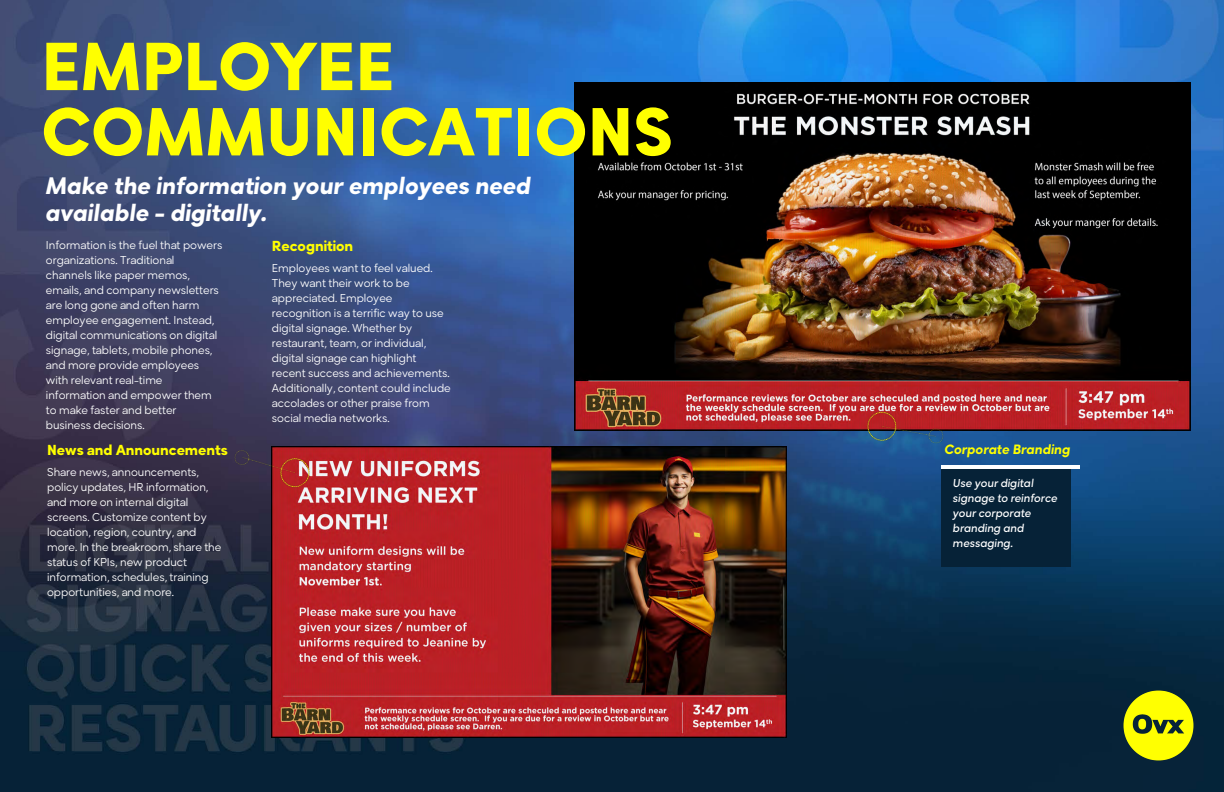
<style>
.page{position:relative;width:1224px;height:792px;background:#fff}
.page>*{position:absolute;margin:0;border:0;box-sizing:border-box;transform-origin:0 0}
.t1{font:900 65.3px/65.3px "Rozanova HUM";color:#ff0}
.t2{font:italic 900 23px/27px "Rozanova HUM";color:#fff}
.t3{font:900 14px "Rozanova HUM";color:#ff0}
.t4{font:italic 800 13px "Rozanova GEO";color:#ff0}
.t5{font:300 11px/15px "Rozanova HUM";color:#fff}
.t6{font:italic 600 11px/15px "Rozanova GEO";color:#fff}
</style>
<div class="page">
<img style="left:0;top:0;width:1224px;height:792px">
<img style="left:272px;top:446px;width:514px;height:292px">
<div style="left:941px;top:466px;width:129px;height:100px;background:#062237"></div>
<hr style="left:942px;top:466px;width:138px;height:3px;background:#fff">
<img style="left:575px;top:82px;width:616px;height:349px">
<img style="left:859px;top:384px;width:94px;height:94px">
<img style="left:1121px;top:688px;width:74px;height:74px">
<img style="left:224px;top:418px;width:93px;height:93px">
<p class="t1" style="left:41px;top:35px;width:633px">EMPLOYEE<br>COMMUNICATIONS</p>
<p class="t2" style="left:46px;top:172px;width:487px">Make the information your employees need available - digitally.</p>
<p class="t3" style="left:272px;top:238px;width:83px">Recognition</p>
<p class="t5" style="left:272px;top:261px;width:180px">Employees want to feel valued.<br>They want their work to be appreciated. Employee recognition is a terrific way to use digital signage. Whether by restaurant, team, or individual, digital signage can highlight recent success and achievements.<br>Additionally, content could include accolades or other praise from social media networks.</p>
<p class="t5" style="left:46px;top:237px;width:178px">Information is the fuel that powers organizations. Traditional channels like paper memos, emails, and company newsletters are long gone and often harm employee engagement. Instead, digital communications on digital signage, tablets, mobile phones, and more provide employees with relevant real-time information and empower them to make faster and better business decisions.</p>
<p class="t3" style="left:47px;top:442px;width:182px">News and Announcements</p>
<p class="t5" style="left:47px;top:465px;width:176px">Share news, announcements, policy updates, HR information, and more on internal digital screens. Customize content by location, region, country, and more. In the breakroom, share the status of KPIs, new product information, schedules, training opportunities, and more.</p>
<p class="t4" style="left:944px;top:442px;width:128px">Corporate Branding</p>
<p class="t6" style="left:953px;top:476px;width:106px">Use your digital signage to reinforce your corporate branding and messaging.</p>
</div>
